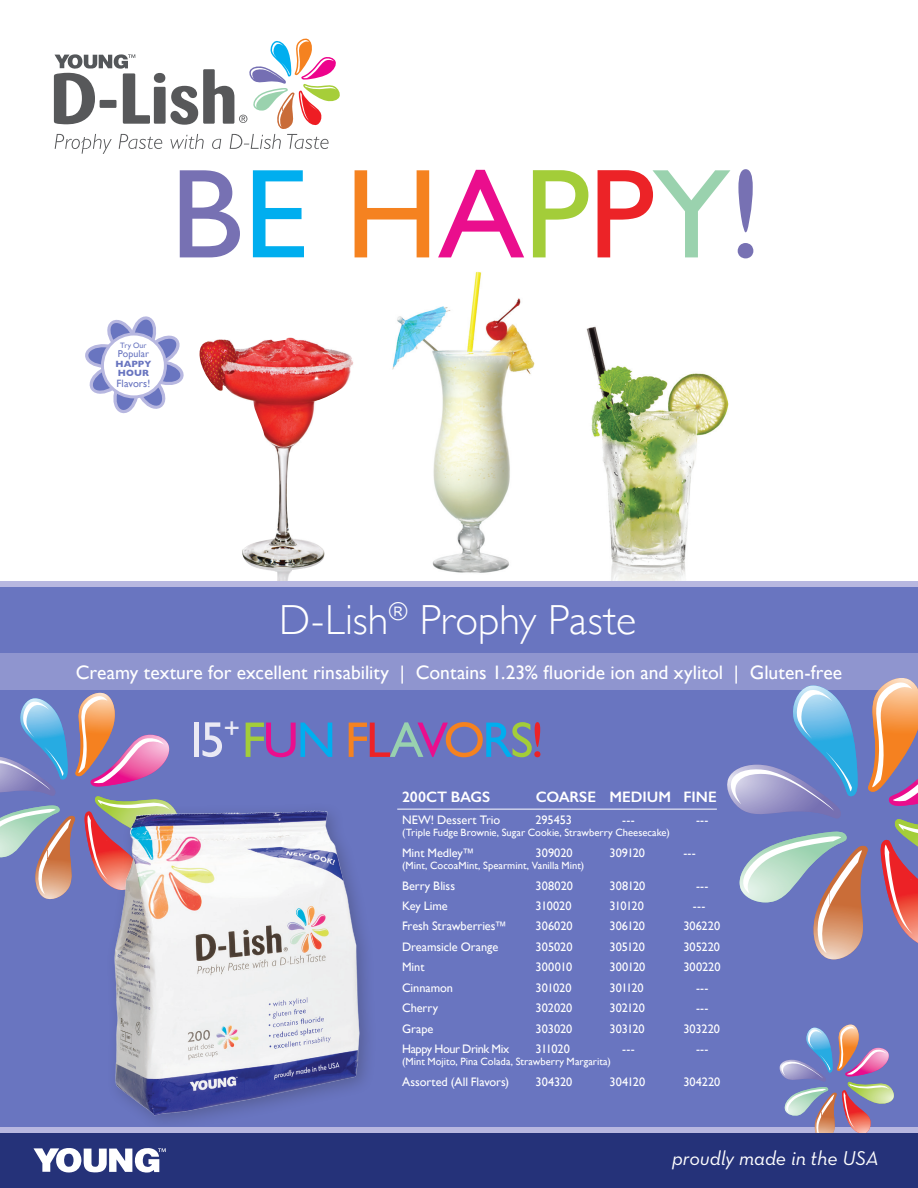
<style>
.page{position:relative;width:918px;height:1188px;background:#fff}
.page>*{position:absolute;margin:0;border:0;box-sizing:border-box;transform-origin:0 0}
.t1{font:127.65px "Gill Sans";letter-spacing:-.005em;color:#7771b3}
.t2{font:50.4px "Gill Sans";letter-spacing:-.05em;color:#eae9f4}
.t3{font:300 42px "Gill Sans";color:#fff}
.t4{font:28.8px "Gill Sans";color:#eae9f4}
.t5{font:20.4px "Neutra Text Book Italic Alt";letter-spacing:-.005em;color:#fff}
.t6{font:19.5px "Gill Sans";color:#fff}
.t7{font:600 15.15px "Gill Sans";color:#fff}
.t8{font:12.3px "Gill Sans";letter-spacing:-.005em;color:#fff}
.t9{font:12.3px "Gill Sans";letter-spacing:-.03em;color:#fff}
.t10{font:10.65px "Gill Sans";color:#6975c0}
.t11{font:10.5px "Gill Sans";color:#fff}
.t12{font:9.9px "Gill Sans";letter-spacing:.005em;color:#6975c0}
.t13{font:700 9.15px/9px "Gill Sans";letter-spacing:.005em;color:#6975c0}
.t14{font:7.8px "Gill Sans";letter-spacing:.01em;color:#6975c0}
.s1{color:#00aeef}
.s2{color:#f58220}
.s3{color:#ea0e8d}
.s4{color:#a3cd39}
.s5{color:#ec2327}
.s6{color:#9ad2ae}
.s7{color:#99d1af}
</style>
<div class="page">
<img style="left:392px;top:271px;width:143px;height:302px">
<img style="left:199px;top:338px;width:155px;height:243px">
<img style="left:586px;top:326px;width:143px;height:255px">
<div style="left:0;top:586px;width:918px;height:557px;background:#6975c0"></div>
<div style="left:0;top:653px;width:918px;height:37px;background:#8f95cf"></div>
<div style="left:0;top:581px;width:918px;height:6px;background:#b7b7e0"></div>
<svg style="left:54px;top:39px;width:286px;height:115px"></svg>
<svg style="left:0;top:692px;width:170px;height:208px"></svg>
<img style="left:90px;top:786px;width:278px;height:336px">
<svg style="left:888px;top:678px;width:25px;height:4px"></svg>
<svg style="left:820px;top:953px;width:31px;height:7px"></svg>
<svg style="left:728px;top:682px;width:190px;height:271px"></svg>
<hr style="left:397px;top:809px;width:320px;height:1px;background:#fff">
<div style="left:0;top:1133px;width:918px;height:55px;background:#253279"></div>
<svg style="left:33px;top:1148px;width:133px;height:25px"></svg>
<div style="left:0;top:1127px;width:918px;height:6px;background:#b7b7e0"></div>
<svg style="left:779px;top:1024px;width:115px;height:109px"></svg>
<svg style="left:85px;top:316px;width:99px;height:98px"></svg>
<svg style="left:101px;top:333px;width:66px;height:65px"></svg>
<div style="left:104px;top:336px;width:60px;height:59px;background:#fff;border-radius:50%"></div>
<h1 class="t1" style="left:170px;top:139px;width:595px">B<span class="s1">E</span> <span class="s2">H</span><span class="s3">A</span><span class="s4">P</span><span class="s5">P</span><span class="s6">Y</span>!</h1>
<p class="t14" style="left:120px;top:341px;width:28px">Try Our</p>
<p class="t12" style="left:118px;top:348px;width:33px">Popular</p>
<p class="t13" style="left:116px;top:360px;width:37px">HAPPY<br>HOUR</p>
<p class="t10" style="left:117px;top:377px;width:35px">Flavors!</p>
<h3 class="t3" style="left:279px;top:587px;width:359px">D-Lish<sup>®</sup> Prophy Paste</h3>
<h3 class="t6" style="left:76px;top:660px;width:768px">Creamy texture for excellent rinsability | Contains 1.23% fluoride ion and xylitol | Gluten-free</h3>
<h3 class="t4" style="left:224px;top:711px;width:18px">+</h3>
<h2 class="t2" style="left:184px;top:710px;width:362px">15 <span class="s4">F</span><span class="s3">U</span><span class="s1">N</span> <span class="s2">F</span><span class="s5">L</span><span class="s7">A</span><span class="s3">V</span><span class="s2">O</span><span class="s1">R</span><span class="s4">S</span><span class="s5">!</span></h2>
<p class="t7" style="left:402px;top:788px;width:90px">200CT BAGS</p>
<p class="t7" style="left:536px;top:788px;width:183px">COARSE MEDIUM FINE</p>
<p class="t8" style="left:402px;top:813px;width:100px">NEW! Dessert Trio</p>
<p class="t8" style="left:536px;top:813px;width:38px">295453</p>
<p class="t8" style="left:622px;top:813px;width:14px">---</p>
<p class="t8" style="left:696px;top:813px;width:14px">---</p>
<p class="t11" style="left:402px;top:827px;width:269px">(Triple Fudge Brownie, Sugar Cookie, Strawberry Cheesecake)</p>
<p class="t8" style="left:402px;top:846px;width:74px">Mint Medley™</p>
<p class="t8" style="left:536px;top:846px;width:39px">309020</p>
<p class="t8" style="left:610px;top:846px;width:37px">309120</p>
<p class="t8" style="left:683px;top:846px;width:14px">---</p>
<p class="t11" style="left:402px;top:859px;width:184px">(Mint, CocoaMint, Spearmint, Vanilla Mint)</p>
<p class="t8" style="left:402px;top:878px;width:55px">Berry Bliss</p>
<p class="t8" style="left:536px;top:878px;width:39px">308020</p>
<p class="t8" style="left:610px;top:878px;width:37px">308120</p>
<p class="t8" style="left:696px;top:878px;width:14px">---</p>
<p class="t8" style="left:402px;top:899px;width:47px">Key Lime</p>
<p class="t8" style="left:536px;top:899px;width:37px">310020</p>
<p class="t8" style="left:610px;top:899px;width:36px">310120</p>
<p class="t8" style="left:693px;top:899px;width:14px">---</p>
<p class="t8" style="left:402px;top:919px;width:106px">Fresh Strawberries™</p>
<p class="t8" style="left:536px;top:919px;width:39px">306020</p>
<p class="t8" style="left:610px;top:919px;width:37px">306120</p>
<p class="t8" style="left:683px;top:919px;width:38px">306220</p>
<p class="t8" style="left:402px;top:939px;width:98px">Dreamsicle Orange</p>
<p class="t8" style="left:536px;top:939px;width:38px">305020</p>
<p class="t8" style="left:610px;top:939px;width:37px">305120</p>
<p class="t8" style="left:683px;top:939px;width:38px">305220</p>
<p class="t8" style="left:402px;top:960px;width:24px">Mint</p>
<p class="t8" style="left:536px;top:960px;width:38px">300010</p>
<p class="t8" style="left:610px;top:960px;width:37px">300120</p>
<p class="t8" style="left:683px;top:960px;width:39px">300220</p>
<p class="t8" style="left:402px;top:980px;width:53px">Cinnamon</p>
<p class="t8" style="left:536px;top:980px;width:37px">301020</p>
<p class="t8" style="left:610px;top:980px;width:36px">301120</p>
<p class="t8" style="left:696px;top:980px;width:14px">---</p>
<p class="t8" style="left:402px;top:1001px;width:38px">Cherry</p>
<p class="t8" style="left:536px;top:1001px;width:38px">302020</p>
<p class="t8" style="left:610px;top:1001px;width:37px">302120</p>
<p class="t8" style="left:696px;top:1001px;width:14px">---</p>
<p class="t8" style="left:402px;top:1021px;width:33px">Grape</p>
<p class="t8" style="left:536px;top:1021px;width:38px">303020</p>
<p class="t8" style="left:610px;top:1021px;width:37px">303120</p>
<p class="t8" style="left:683px;top:1021px;width:38px">303220</p>
<p class="t9" style="left:402px;top:1042px;width:109px">Happy Hour Drink Mix</p>
<p class="t8" style="left:536px;top:1042px;width:36px">311020</p>
<p class="t8" style="left:622px;top:1042px;width:14px">---</p>
<p class="t8" style="left:696px;top:1042px;width:14px">---</p>
<p class="t11" style="left:402px;top:1056px;width:210px">(Mint Mojito, Pina Colada, Strawberry Margarita)</p>
<p class="t8" style="left:402px;top:1074px;width:109px">Assorted (All Flavors)</p>
<p class="t8" style="left:536px;top:1074px;width:38px">304320</p>
<p class="t8" style="left:610px;top:1074px;width:37px">304120</p>
<p class="t8" style="left:683px;top:1074px;width:39px">304220</p>
<h3 class="t5" style="left:672px;top:1146px;width:208px">proudly made in the USA</h3>
</div>
